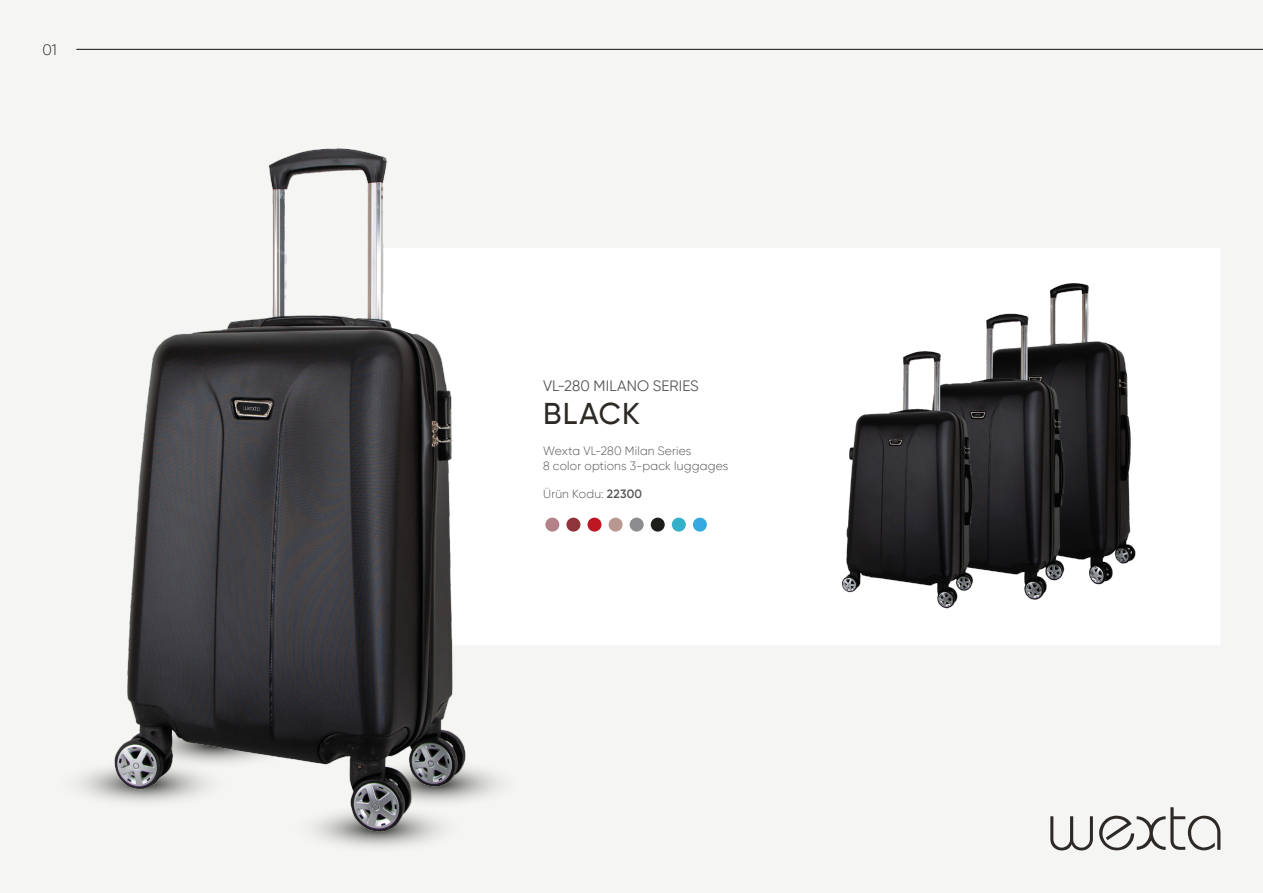
<style>
.page{position:relative;width:1263px;height:893px;background:#f5f5f4}
.page>*{position:absolute;margin:0;border:0;box-sizing:border-box;transform-origin:0 0}
.t1{font:500 30px "Gilroy";letter-spacing:.04em;color:#2d2a26}
.t2{font:15px "Gilroy";letter-spacing:.01em;color:#575756}
.t3{font:300 15px "Gilroy";color:#2d2a26}
.t4{font:300 12px/14.4px "Gilroy";letter-spacing:.015em;color:#575756}
.s1{font-weight:600}
</style>
<div class="page">
<hr style="left:76px;top:49px;width:1187px;height:1px;background:#2d2a26">
<svg style="left:1050px;top:816px;width:43px;height:34px"></svg>
<svg style="left:1099px;top:807px;width:121px;height:43px"></svg>
<div style="left:548px;top:248px;width:672px;height:397px;background:#fff"></div>
<img style="left:835px;top:248px;width:310px;height:397px">
<div style="left:545px;top:518px;width:14px;height:14px;background:#b38289;border-radius:50%"></div>
<div style="left:566px;top:518px;width:14px;height:14px;background:#8e343a;border-radius:50%"></div>
<div style="left:587px;top:518px;width:14px;height:14px;background:#be1622;border-radius:50%"></div>
<div style="left:609px;top:518px;width:13px;height:14px;background:#b89891;border-radius:50%"></div>
<div style="left:630px;top:518px;width:14px;height:14px;background:#8c8b8e;border-radius:50%"></div>
<div style="left:651px;top:518px;width:14px;height:14px;background:#1d1d1b;border-radius:50%"></div>
<div style="left:672px;top:518px;width:14px;height:14px;background:#35b0c9;border-radius:50%"></div>
<div style="left:693px;top:518px;width:14px;height:14px;background:#36a9e1;border-radius:50%"></div>
<img style="left:79px;top:148px;width:469px;height:700px">
<p class="t3" style="left:43px;top:41px;width:16px">01</p>
<p class="t2" style="left:543px;top:377px;width:157px">VL-280 MILANO SERIES</p>
<h1 class="t1" style="left:543px;top:395px;width:98px">BLACK</h1>
<p class="t4" style="left:543px;top:444px;width:187px">Wexta VL-280 Milan Series<br>8 color options 3-pack luggages</p>
<p class="t4" style="left:543px;top:487px;width:101px">Ürün Kodu: <span class="s1">22300</span></p>
</div>
